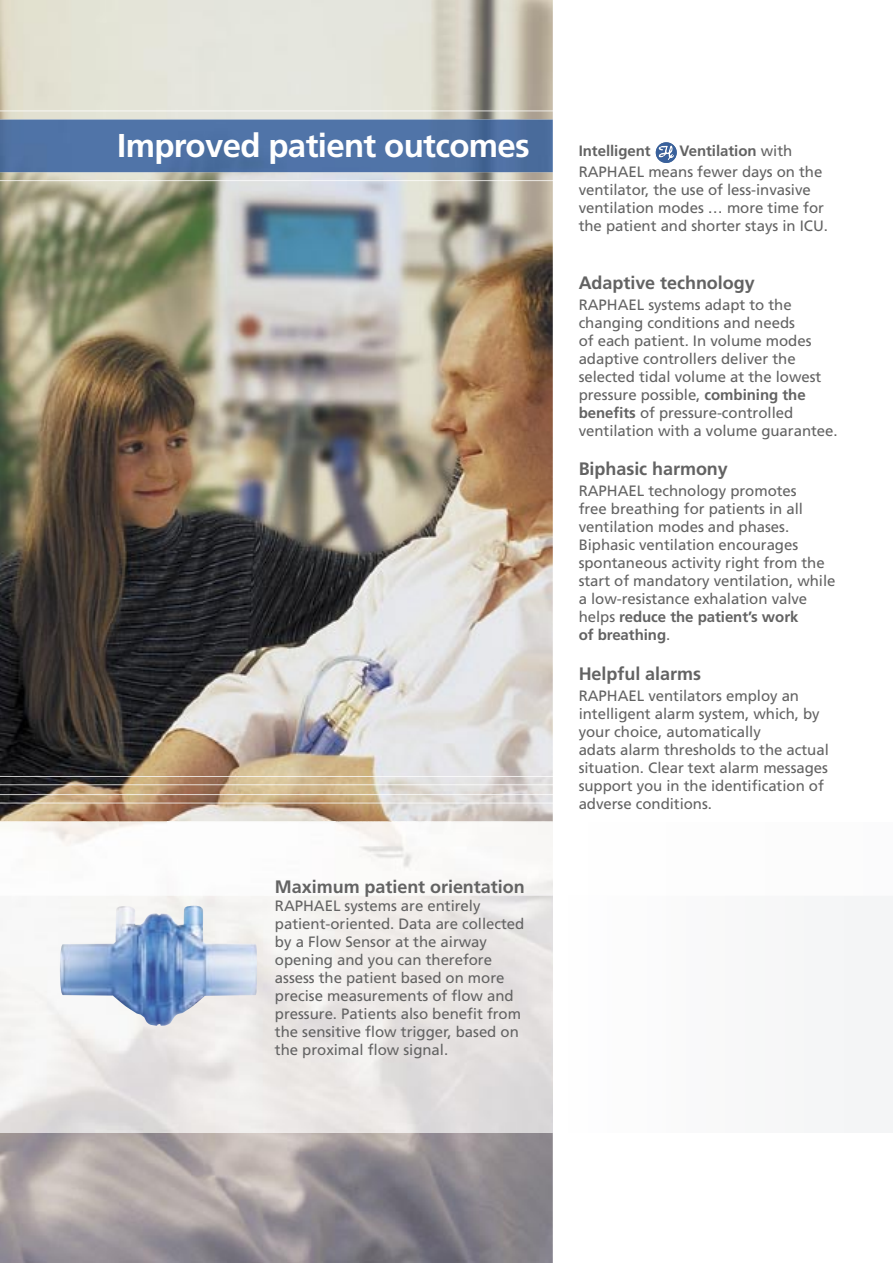
<style>
.page{position:relative;width:893px;height:1263px;background:#fff}
.page>*{position:absolute;margin:0;border:0;box-sizing:border-box;transform-origin:0 0}
.t1{font:700 33px "Frutiger";letter-spacing:-.02em;color:#fff}
.t2{font:700 18px "Frutiger";letter-spacing:-.005em;color:#636363}
.t3{font:15px/18px "Frutiger";letter-spacing:-.005em;color:#636363}
.t4{font:700 15px "Frutiger";letter-spacing:-.005em;color:#636363}
.s1{font-weight:700}
</style>
<div class="page">
<img style="left:0;top:0;width:553px;height:1263px">
<svg style="left:0;top:111px;width:553px;height:70px"></svg>
<svg style="left:0;top:776px;width:553px;height:9px"></svg>
<svg style="left:0;top:794px;width:553px;height:9px"></svg>
<svg style="left:656px;top:143px;width:20px;height:20px"></svg>
<div style="left:553px;top:896px;width:340px;height:236px;background:#f9f9f9"></div>
<img style="left:0;top:822px;width:553px;height:310px">
<img style="left:60px;top:905px;width:197px;height:121px">
<h1 class="t1" style="left:117px;top:126px;width:414px">Improved patient outcomes</h1>
<p class="t2" style="left:275px;top:876px;width:251px">Maximum patient orientation</p>
<p class="t3" style="left:275px;top:896px;width:251px">RAPHAEL systems are entirely patient-oriented. Data are collected by a Flow Sensor at the airway opening and you can therefore assess the patient based on more precise measurements of flow and pressure. Patients also benefit from the sensitive flow trigger, based on the proximal flow signal.</p>
<p class="t3" style="left:579px;top:140px;width:245px;line-height:21px;text-indent:101px"><span class="s1">Ventilation</span> with<br>RAPHAEL means fewer days on the</p>
<p class="t3" style="left:579px;top:181px;width:251px">ventilator, the use of less-invasive ventilation modes … more time for the patient and shorter stays in ICU.</p>
<p class="t4" style="left:579px;top:142px;width:74px">Intelligent</p>
<p class="t2" style="left:579px;top:272px;width:178px">Adaptive technology</p>
<p class="t3" style="left:579px;top:295px;width:261px">RAPHAEL systems adapt to the changing conditions and needs<br>of each patient. In volume modes adaptive controllers deliver the selected tidal volume at the lowest pressure possible, <span class="s1">combining the benefits</span> of pressure-controlled ventilation with a volume guarantee.</p>
<p class="t2" style="left:579px;top:458px;width:151px">Biphasic harmony</p>
<p class="t3" style="left:579px;top:482px;width:258px">RAPHAEL technology promotes<br>free breathing for patients in all ventilation modes and phases.<br>Biphasic ventilation encourages spontaneous activity right from the start of mandatory ventilation, while a low-resistance exhalation valve helps <span class="s1">reduce the patient’s work<br>of breathing</span>.</p>
<p class="t2" style="left:579px;top:663px;width:124px">Helpful alarms</p>
<p class="t3" style="left:579px;top:686px;width:252px">RAPHAEL ventilators employ an intelligent alarm system, which, by your choice, automatically<br>adats alarm thresholds to the actual situation. Clear text alarm messages support you in the identification of adverse conditions.</p>
</div>
